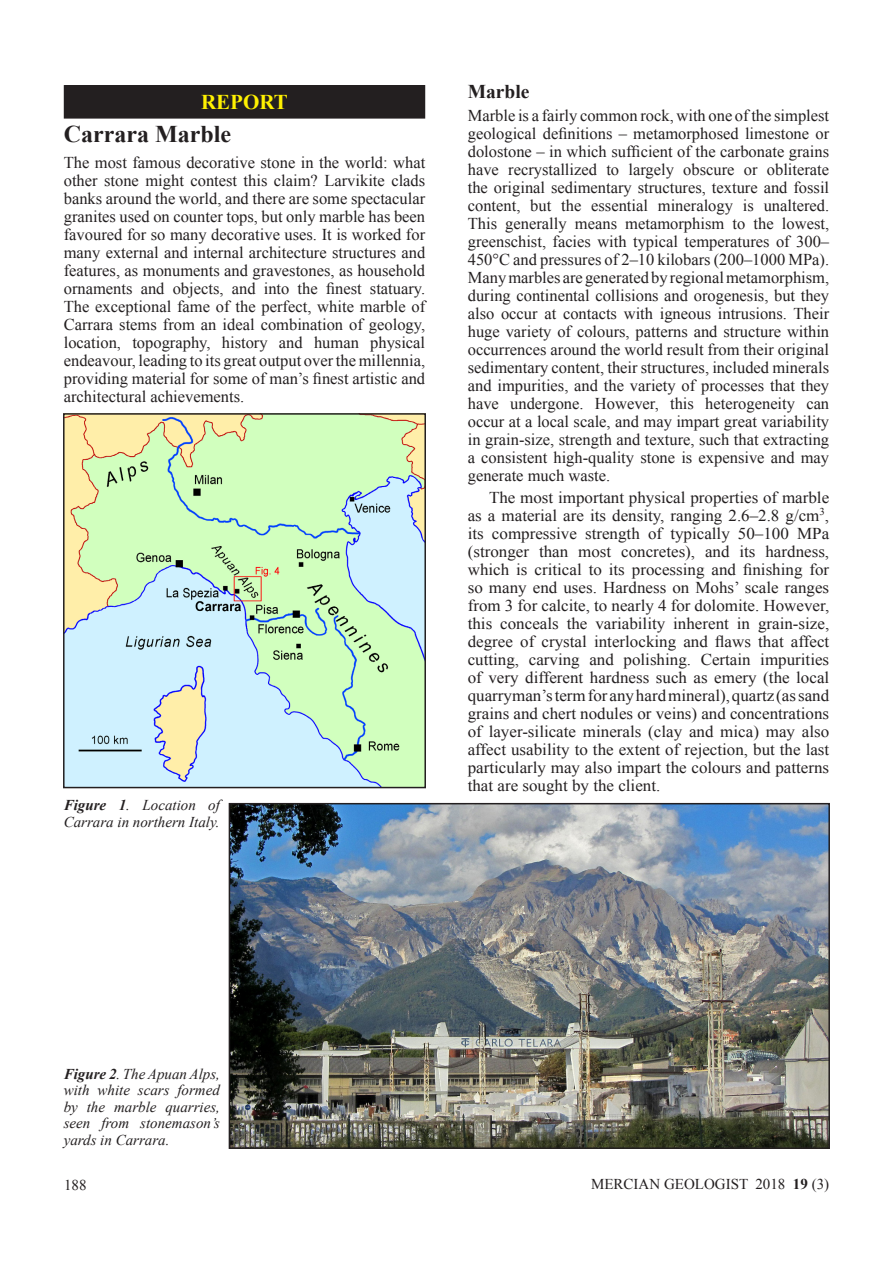
<style>
.page{position:relative;width:893px;height:1263px;background:#fff}
.page>*{position:absolute;margin:0;border:0;box-sizing:border-box;transform-origin:0 0}
.t1{font:700 24px "Times New Roman";color:#231f20}
.t2{font:700 21px "Times New Roman";color:#fff101}
.t3{font:700 19.5px "Times New Roman";color:#231f20}
.t4{font:16.5px/18px "Times New Roman";color:#231f20;text-align:justify}
.t5{font:italic 15px/16.5px "Times New Roman";color:#231f20}
.t6{font:15px "Times New Roman";color:#231f20}
.s1{font-weight:700}
</style>
<div class="page">
<div style="left:65px;top:86px;width:359px;height:32px;background:#231f20"></div>
<div style="left:64px;top:85px;width:361px;height:34px;border:2px solid #231f20"></div>
<img style="left:232px;top:806px;width:595px;height:340px">
<div style="left:229px;top:803px;width:601px;height:346px;border:2px solid #231f20"></div>
<img style="left:66px;top:416px;width:357px;height:369px">
<div style="left:63px;top:413px;width:363px;height:375px;border:2px solid #231f20"></div>
<p class="t2" style="left:201px;top:87px;width:88px">REPORT</p>
<h1 class="t1" style="left:64px;top:116px;width:169px">Carrara Marble</h1>
<p class="t4" style="left:64px;top:153px;width:363px">The most famous decorative stone in the world: what other stone might contest this claim? Larvikite clads banks around the world, and there are some spectacular granites used on counter tops, but only marble has been favoured for so many decorative uses. It is worked for many external and internal architecture structures and features, as monuments and gravestones, as household ornaments and objects, and into the finest statuary.<br>The exceptional fame of the perfect, white marble of Carrara stems from an ideal combination of geology, location, topography, history and human physical endeavour, leading to its great output over the millennia, providing material for some of man’s finest artistic and architectural achievements.</p>
<p class="t5" style="left:64px;top:797px;width:158px"><span class="s1">Figure 1</span>. Location of<br>Carrara in northern Italy.</p>
<p class="t3" style="left:468px;top:78px;width:63px">Marble</p>
<p class="t4" style="left:468px;top:106px;width:363px">Marble is a fairly common rock, with one of the simplest geological definitions – metamorphosed limestone or dolostone – in which sufficient of the carbonate grains have recrystallized to largely obscure or obliterate the original sedimentary structures, texture and fossil content, but the essential mineralogy is unaltered.<br>This generally means metamorphism to the lowest, greenschist, facies with typical temperatures of 300– 450°C and pressures of 2–10 kilobars (200–1000 MPa).<br>Many marbles are generated by regional metamorphism, during continental collisions and orogenesis, but they also occur at contacts with igneous intrusions. Their huge variety of colours, patterns and structure within occurrences around the world result from their original sedimentary content, their structures, included minerals and impurities, and the variety of processes that they have undergone. However, this heterogeneity can occur at a local scale, and may impart great variability in grain-size, strength and texture, such that extracting a consistent high-quality stone is expensive and may generate much waste.</p>
<p class="t4" style="left:468px;top:488px;width:363px;text-indent:21px">The most important physical properties of marble as a material are its density, ranging 2.6–2.8 g/cm<sup>3</sup>, its compressive strength of typically 50–100 MPa (stronger than most concretes), and its hardness, which is critical to its processing and finishing for so many end uses. Hardness on Mohs’ scale ranges from 3 for calcite, to nearly 4 for dolomite. However, this conceals the variability inherent in grain-size, degree of crystal interlocking and flaws that affect cutting, carving and polishing. Certain impurities of very different hardness such as emery (the local quarryman’s term for any hard mineral), quartz (as sand grains and chert nodules or veins) and concentrations of layer-silicate minerals (clay and mica) may also affect usability to the extent of rejection, but the last particularly may also impart the colours and patterns that are sought by the client.</p>
<p class="t5" style="left:64px;top:1065px;width:158px;text-align:justify"><span class="s1">Figure 2</span>. The Apuan Alps, with white scars formed by the marble quarries, seen from stonemason’s yards in Carrara.</p>
<p class="t6" style="left:64px;top:1175px;width:24px">188</p>
<p class="t6" style="left:591px;top:1174px;width:240px">MERCIAN GEOLOGIST 2018 <span class="s1">19</span> (3)</p>
</div>
